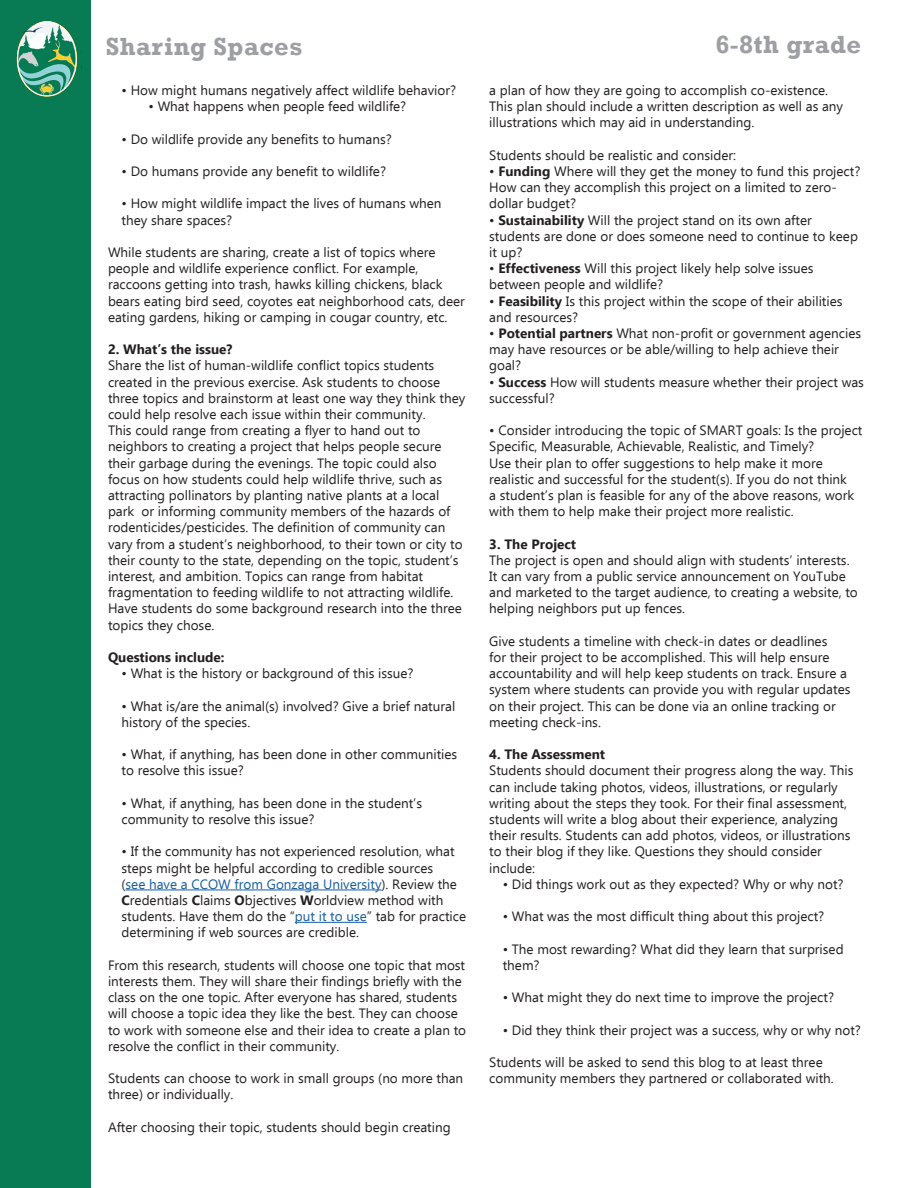
<style>
.page{position:relative;width:918px;height:1188px;background:#fff}
.page>*{position:absolute;margin:0;border:0;box-sizing:border-box;transform-origin:0 0}
.t1{font:700 25.5px "Rockwell";letter-spacing:.02em;color:#9d9fa2}
.t2{font:13.5px/16.2px "Ebrima";color:#231f20}
.t3{font:700 13.5px "Ebrima";color:#231f20}
.s1{font-weight:700}
.s2{color:#175d9e}
</style>
<div class="page">
<hr style="left:126px;top:890px;width:256px;height:1px;background:#175d9e">
<hr style="left:295px;top:922px;width:72px;height:1px;background:#175d9e">
<div style="left:0;top:0;width:91px;height:1188px;background:#097b54"></div>
<img style="left:16px;top:21px;width:66px;height:76px">
<p class="t1" style="left:106px;top:31px;width:198px">Sharing Spaces</p>
<p class="t1" style="left:715px;top:29px;width:147px">6-8th grade</p>
<p class="t2" style="left:489px;top:82px;width:355px">a plan of how they are going to accomplish co-existence.<br>This plan should include a written description as well as any illustrations which may aid in understanding.</p>
<p class="t2" style="left:489px;top:146px;width:248px">Students should be realistic and consider:</p>
<p class="t2" style="left:489px;top:163px;width:373px">• <span class="s1">Funding</span> Where will they get the money to fund this project?<br>How can they accomplish this project on a limited to zero&shy;dollar budget?</p>
<p class="t2" style="left:489px;top:211px;width:370px">• <span class="s1">Sustainability</span> Will the project stand on its own after students are done or does someone need to continue to keep it up?</p>
<p class="t2" style="left:489px;top:260px;width:326px">• <span class="s1">Effectiveness</span> Will this project likely help solve issues between people and wildlife?</p>
<p class="t2" style="left:489px;top:292px;width:355px">• <span class="s1">Feasibility</span> Is this project within the scope of their abilities and resources?</p>
<p class="t2" style="left:489px;top:325px;width:373px">• <span class="s1">Potential partners</span> What non-profit or government agencies may have resources or be able/willing to help achieve their goal?</p>
<p class="t2" style="left:489px;top:373px;width:376px">• <span class="s1">Success</span> How will students measure whether their project was successful?</p>
<p class="t2" style="left:489px;top:422px;width:375px">• Consider introducing the topic of SMART goals: Is the project<br>Specific, Measurable, Achievable, Realistic, and Timely?</p>
<p class="t2" style="left:489px;top:454px;width:366px">Use their plan to offer suggestions to help make it more realistic and successful for the student(s). If you do not think a student’s plan is feasible for any of the above reasons, work with them to help make their project more realistic.</p>
<p class="t3" style="left:489px;top:533px;width:88px">3. The Project</p>
<p class="t2" style="left:489px;top:551px;width:370px">The project is open and should align with students’ interests.<br>It can vary from a public service announcement on YouTube and marketed to the target audience, to creating a website, to helping neighbors put up fences.</p>
<p class="t2" style="left:489px;top:632px;width:363px">Give students a timeline with check-in dates or deadlines<br>for their project to be accomplished. This will help ensure accountability and will help keep students on track. Ensure a system where students can provide you with regular updates on their project. This can be done via an online tracking or meeting check-ins.</p>
<p class="t3" style="left:489px;top:744px;width:117px">4. The Assessment</p>
<p class="t2" style="left:489px;top:762px;width:366px">Students should document their progress along the way. This can include taking photos, videos, illustrations, or regularly writing about the steps they took. For their final assessment, students will write a blog about their experience, analyzing their results. Students can add photos, videos, or illustrations to their blog if they like. Questions they should consider include:</p>
<p class="t2" style="left:503px;top:875px;width:342px">• Did things work out as they expected? Why or why not?</p>
<p class="t2" style="left:503px;top:908px;width:323px">• What was the most difficult thing about this project?</p>
<p class="t2" style="left:503px;top:940px;width:342px">• The most rewarding? What did they learn that surprised them?</p>
<p class="t2" style="left:503px;top:989px;width:333px">• What might they do next time to improve the project?</p>
<p class="t2" style="left:503px;top:1021px;width:360px">• Did they think their project was a success, why or why not?</p>
<p class="t2" style="left:489px;top:1054px;width:346px">Students will be asked to send this blog to at least three community members they partnered or collaborated with.</p>
<p class="t2" style="left:122px;top:82px;width:336px">• How might humans negatively affect wildlife behavior?</p>
<p class="t2" style="left:148px;top:98px;width:259px">• What happens when people feed wildlife?</p>
<p class="t2" style="left:122px;top:130px;width:272px">• Do wildlife provide any benefits to humans?</p>
<p class="t2" style="left:122px;top:163px;width:266px">• Do humans provide any benefit to wildlife?</p>
<p class="t2" style="left:122px;top:195px;width:322px">• How might wildlife impact the lives of humans when they share spaces?</p>
<p class="t2" style="left:108px;top:244px;width:358px">While students are sharing, create a list of topics where people and wildlife experience conflict. For example, raccoons getting into trash, hawks killing chickens, black bears eating bird seed, coyotes eat neighborhood cats, deer eating gardens, hiking or camping in cougar country, etc.</p>
<p class="t3" style="left:108px;top:339px;width:126px">2. What’s the issue?</p>
<p class="t2" style="left:108px;top:357px;width:359px">Share the list of human-wildlife conflict topics students created in the previous exercise. Ask students to choose three topics and brainstorm at least one way they think they could help resolve each issue within their community.</p>
<p class="t2" style="left:108px;top:422px;width:356px">This could range from creating a flyer to hand out to neighbors to creating a project that helps people secure their garbage during the evenings. The topic could also focus on how students could help wildlife thrive, such as attracting pollinators by planting native plants at a local park or informing community members of the hazards of rodenticides/pesticides. The definition of community can vary from a student’s neighborhood, to their town or city to their county to the state, depending on the topic, student’s interest, and ambition. Topics can range from habitat fragmentation to feeding wildlife to not attracting wildlife.</p>
<p class="t2" style="left:108px;top:600px;width:355px">Have students do some background research into the three topics they chose.</p>
<p class="t3" style="left:108px;top:647px;width:118px">Questions include:</p>
<p class="t2" style="left:122px;top:665px;width:294px">• What is the history or background of this issue?</p>
<p class="t2" style="left:122px;top:697px;width:335px">• What is/are the animal(s) involved? Give a brief natural history of the species.</p>
<p class="t2" style="left:122px;top:746px;width:337px">• What, if anything, has been done in other communities to resolve this issue?</p>
<p class="t2" style="left:122px;top:794px;width:302px">• What, if anything, has been done in the student’s community to resolve this issue?</p>
<p class="t2" style="left:122px;top:843px;width:346px">• If the community has not experienced resolution, what steps might be helpful according to credible sources<br>(<span class="s2">see have a CCOW from Gonzaga University</span>). Review the <span class="s1">C</span>redentials <span class="s1">C</span>laims <span class="s1">O</span>bjectives <span class="s1">W</span>orldview method with students. Have them do the “<span class="s2">put it to use</span>” tab for practice determining if web sources are credible.</p>
<p class="t2" style="left:108px;top:956px;width:360px">From this research, students will choose one topic that most interests them. They will share their findings briefly with the class on the one topic. After everyone has shared, students will choose a topic idea they like the best. They can choose to work with someone else and their idea to create a plan to resolve the conflict in their community.</p>
<p class="t2" style="left:108px;top:1070px;width:357px">Students can choose to work in small groups (no more than three) or individually.</p>
<p class="t2" style="left:108px;top:1118px;width:344px">After choosing their topic, students should begin creating</p>
</div>
